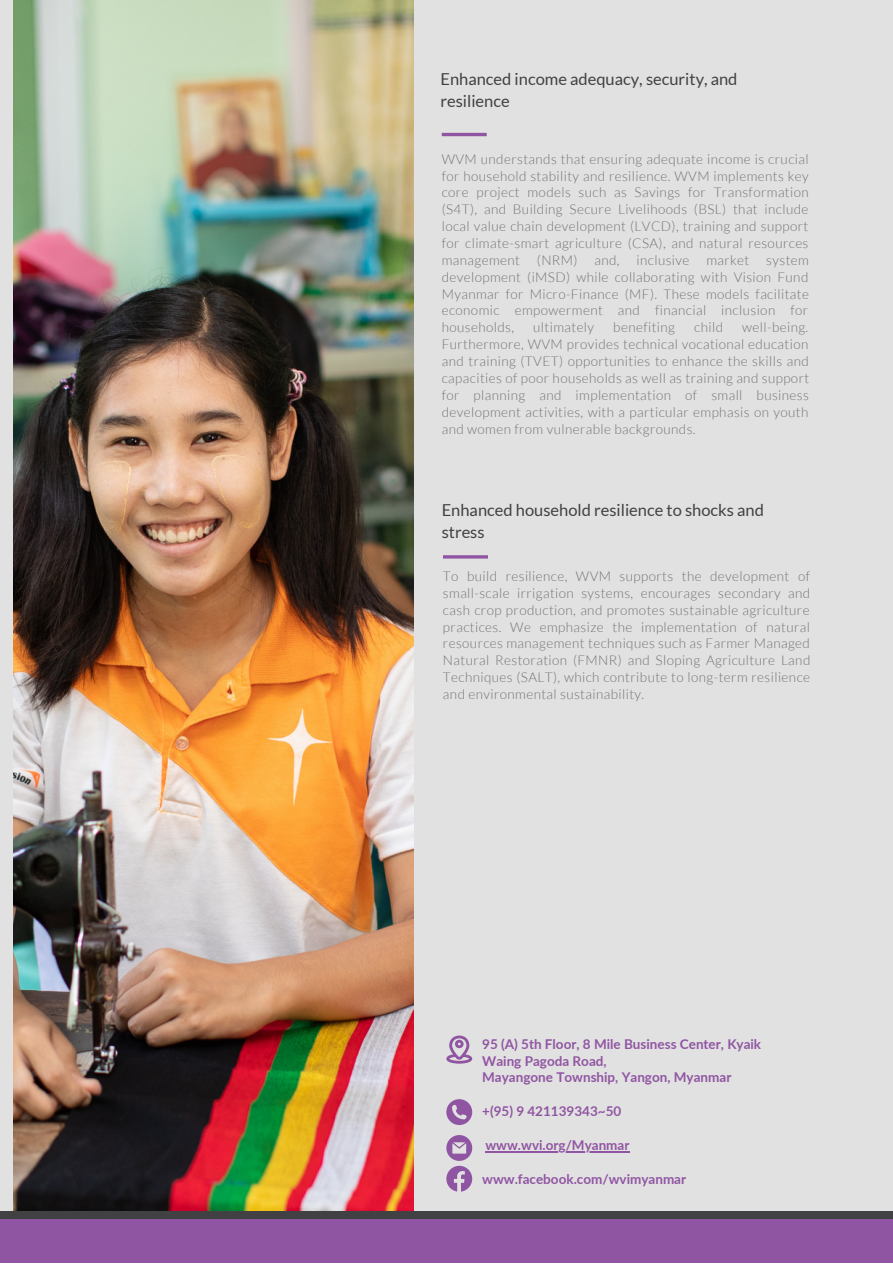
<style>
.page{position:relative;width:893px;height:1264px;background:#fff}
.page>*{position:absolute;margin:0;border:0;box-sizing:border-box;transform-origin:0 0}
.t1{font:16.5px/21.3px "Lato";color:#414042}
.t2{font:300 13.5px/16.8px "Lato";letter-spacing:.03em;color:#737373;text-align:justify}
.t3{font:700 13.5px/16.8px "Lato";color:#9055a2}
</style>
<div class="page">
<div style="left:0;top:0;width:892px;height:1262px;background:#e1e1e1"></div>
<img style="left:13px;top:0;width:400px;height:1262px">
<div style="left:0;top:1214px;width:892px;height:47px;background:#9055a2"></div>
<hr style="left:443px;top:555px;width:45px;height:3px;background:#9055a2">
<div style="left:0;top:1211px;width:892px;height:7px;background:#414042"></div>
<hr style="left:441px;top:133px;width:45px;height:3px;background:#9055a2">
<svg style="left:446px;top:1035px;width:26px;height:28px"></svg>
<svg style="left:446px;top:1099px;width:26px;height:25px"></svg>
<svg style="left:446px;top:1135px;width:26px;height:56px"></svg>
<hr style="left:485px;top:1150px;width:144px;height:2px;background:#9055a2">
<p class="t1" style="left:440px;top:68px;width:298px">Enhanced income adequacy, security, and resilience</p>
<p class="t2" style="left:441px;top:150px;width:368px">WVM understands that ensuring adequate income is crucial for household stability and resilience. WVM implements key core project models such as Savings for Transformation (S4T), and Building Secure Livelihoods (BSL) that include local value chain development (LVCD), training and support for climate-smart agriculture (CSA), and natural resources management</p>
<p class="t2" style="left:537px;top:251px;width:42px">(NRM)</p>
<p class="t2" style="left:594px;top:251px;width:27px">and,</p>
<p class="t2" style="left:636px;top:251px;width:54px">inclusive</p>
<p class="t2" style="left:706px;top:251px;width:45px">market</p>
<p class="t2" style="left:441px;top:251px;width:369px;text-indent:324px">system development (iMSD) while collaborating with Vision Fund Myanmar for Micro-Finance (MF). These models facilitate economic empowerment and financial inclusion for households,</p>
<p class="t2" style="left:441px;top:319px;width:369px;text-indent:300px">well-being.<br>Furthermore, WVM provides technical vocational education and training (TVET) opportunities to enhance the skills and capacities of poor households as well as training and support for planning and implementation of small business development activities, with a particular emphasis on youth and women from vulnerable backgrounds.</p>
<p class="t2" style="left:533px;top:319px;width:62px">ultimately</p>
<p class="t2" style="left:613px;top:319px;width:63px">benefiting</p>
<p class="t2" style="left:694px;top:319px;width:30px">child</p>
<p class="t1" style="left:441px;top:499px;width:324px">Enhanced household resilience to shocks and stress</p>
<p class="t2" style="left:443px;top:567px;width:369px">To build resilience, WVM supports the development of small-scale irrigation systems, encourages secondary and cash crop production, and promotes sustainable agriculture practices. We emphasize the implementation of natural resources management techniques such as Farmer Managed Natural Restoration (FMNR) and Sloping Agriculture Land Techniques (SALT), which contribute to long-term resilience and environmental sustainability.</p>
<p class="t3" style="left:482px;top:1034px;width:280px">95 (A) 5th Floor, 8 Mile Business Center, Kyaik<br>Waing Pagoda Road,</p>
<p class="t3" style="left:482px;top:1068px;width:251px">Mayangone Township, Yangon, Myanmar</p>
<p class="t3" style="left:482px;top:1102px;width:141px">+(95) 9 421139343~50</p>
<p class="t3" style="left:485px;top:1136px;width:145px">www.wvi.org/Myanmar</p>
<p class="t3" style="left:482px;top:1169px;width:205px">www.facebook.com/wvimyanmar</p>
</div>
